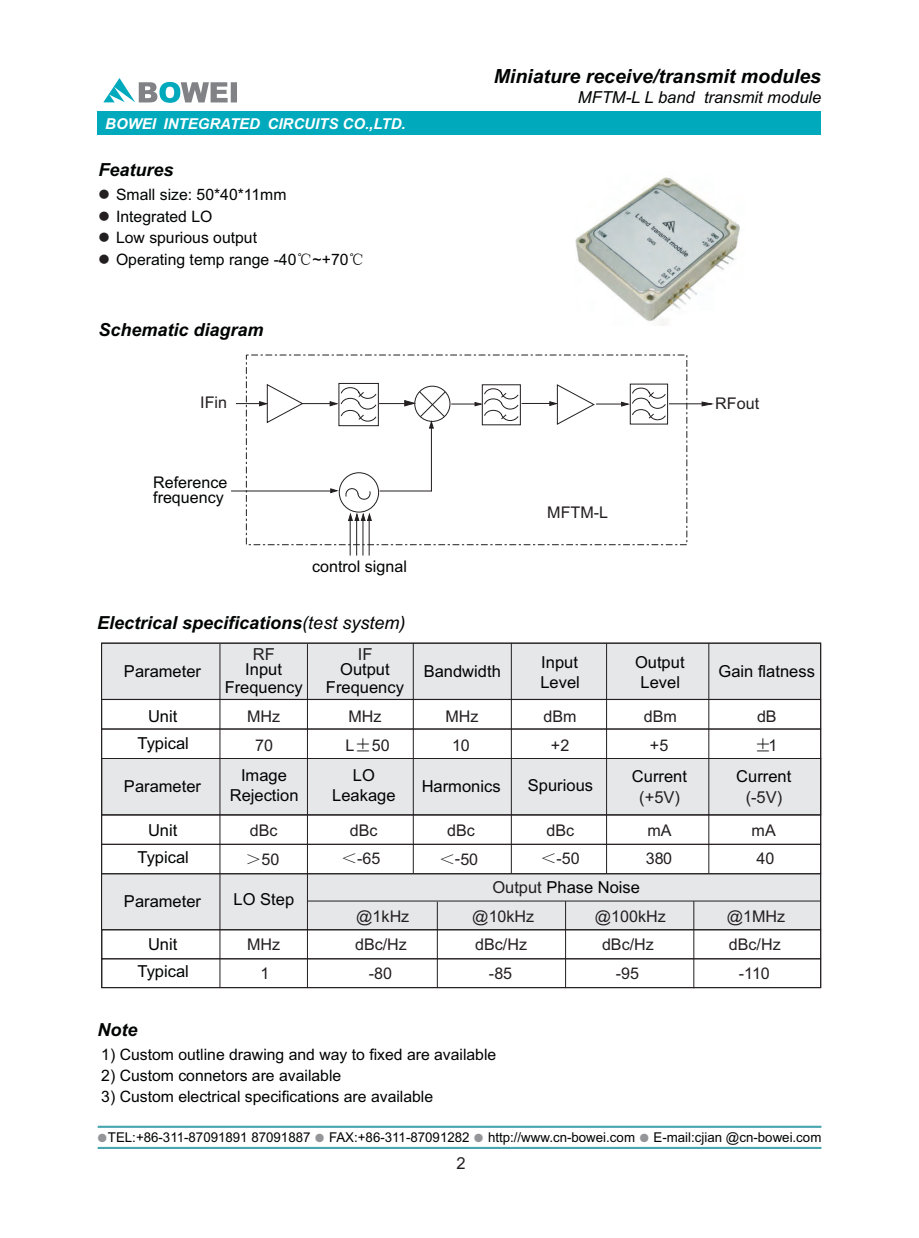
<style>
.page{position:relative;width:919px;height:1238px;background:#fff}
.page>*{position:absolute;margin:0;border:0;box-sizing:border-box;transform-origin:0 0}
.t1{font:italic 700 19.5px "Arial";color:#010202}
.t2{font:italic 700 18px "Arial";color:#010202}
.t3{font:17.25px "Sim Sun";color:#010202}
.t4{font:16.5px/17.2px "Arial";color:#010202;text-align:center}
.t5{font:italic 16.5px "Arial";color:#010202}
.t6{font:16.5px "Arial";color:#231f20}
.t7{font:16.05px "Arial";color:#231f20}
.t8{font:16.05px/15.3px "Arial";color:#010202}
.t9{font:16.05px/21.5px "Wingdings";color:#231f20;text-align:justify}
.t10{font:15.75px/21.5px "Arial";color:#010202}
.t11{font:italic 700 15px "Arial";color:#fff}
.t12{font:13.5px "Arial";color:#010202}
.s1{font-family:"Sim Sun";font-size:16.05px}
.s2{font-weight:400}
.s3{font-family:"Sim Sun";font-size:17.25px;color:#010202}
.s4{font-family:"Arial";font-size:16.05px;color:#231f20}
.s5{font-family:"Sim Sun"}
.s6{color:#231f20}
.s7{font-family:"Sim Sun";font-size:11.25px;color:#939598}
</style>
<div class="page">
<img style="left:575px;top:177px;width:165px;height:148px">
<svg style="left:98px;top:1146px;width:723px;height:2px"></svg>
<svg style="left:98px;top:1125px;width:723px;height:2px"></svg>
<svg style="left:103px;top:78px;width:134px;height:25px"></svg>
<div style="left:98px;top:111px;width:723px;height:23px;background:#00aabc"></div>
<div style="left:103px;top:873px;width:716px;height:56px;background:#e6e7e9"></div>
<div style="left:103px;top:644px;width:716px;height:55px;background:#e6e7e9"></div>
<div style="left:101px;top:699px;width:719px;height:30px;border:1px solid #231f20"></div>
<div style="left:101px;top:728px;width:719px;height:30px;border:1px solid #231f20"></div>
<div style="left:103px;top:757px;width:716px;height:57px;background:#e6e7e9"></div>
<div style="left:101px;top:814px;width:719px;height:30px;border:1px solid #231f20"></div>
<div style="left:101px;top:844px;width:719px;height:29px;border:1px solid #231f20"></div>
<div style="left:102px;top:929px;width:718px;height:29px;border:1px solid #231f20"></div>
<div style="left:102px;top:958px;width:718px;height:29px;border:1px solid #231f20"></div>
<hr style="left:220px;top:644px;width:1px;height:343px;background:#231f20">
<hr style="left:307px;top:644px;width:1px;height:343px;background:#231f20">
<hr style="left:413px;top:643px;width:1px;height:230px;background:#231f20">
<hr style="left:511px;top:643px;width:1px;height:230px;background:#231f20">
<hr style="left:606px;top:643px;width:1px;height:230px;background:#231f20">
<hr style="left:708px;top:643px;width:1px;height:230px;background:#231f20">
<hr style="left:437px;top:901px;width:1px;height:87px;background:#231f20">
<hr style="left:565px;top:901px;width:1px;height:87px;background:#231f20">
<hr style="left:693px;top:901px;width:1px;height:87px;background:#231f20">
<hr style="left:307px;top:900px;width:513px;height:1px;background:#231f20">
<div style="left:338px;top:383px;width:40px;height:43px;border:1px solid #231f20"></div>
<svg style="left:236px;top:383px;width:141px;height:40px"></svg>
<hr style="left:379px;top:403px;width:34px;height:1px;background:#231f20">
<div style="left:414px;top:386px;width:36px;height:36px;border:1px solid #231f20;border-radius:50%"></div>
<hr style="left:521px;top:403px;width:30px;height:1px;background:#231f20">
<div style="left:630px;top:384px;width:38px;height:40px;border:1px solid #231f20"></div>
<svg style="left:549px;top:384px;width:117px;height:41px"></svg>
<hr style="left:669px;top:403px;width:34px;height:1px;background:#231f20">
<svg style="left:701px;top:401px;width:11px;height:6px"></svg>
<div style="left:339px;top:472px;width:40px;height:40px;border:1px solid #231f20;border-radius:50%"></div>
<svg style="left:345px;top:488px;width:25px;height:12px"></svg>
<hr style="left:231px;top:490px;width:100px;height:1px;background:#231f20">
<svg style="left:330px;top:488px;width:8px;height:5px"></svg>
<hr style="left:379px;top:490px;width:52px;height:1px;background:#231f20">
<hr style="left:431px;top:422px;width:1px;height:69px;background:#231f20">
<svg style="left:404px;top:388px;width:115px;height:41px"></svg>
<hr style="left:350px;top:520px;width:1px;height:35px;background:#231f20">
<hr style="left:356px;top:520px;width:1px;height:35px;background:#231f20">
<hr style="left:362px;top:520px;width:1px;height:35px;background:#231f20">
<hr style="left:369px;top:520px;width:1px;height:35px;background:#231f20">
<svg style="left:348px;top:513px;width:24px;height:8px"></svg>
<p class="t11" style="left:105px;top:118px;width:302px">BOWEI INTEGRATED CIRCUITS CO.,LTD.</p>
<p class="t2" style="left:98px;top:162px;width:77px">Features</p>
<p class="t9" style="left:98px;top:206px;width:73px">● ● ●</p>
<p class="t10" style="left:116px;top:185px;width:250px">Small size: 50*40*11mm<br>Integrated LO<br>Low spurious output<br>Operating temp range -40<span class="s1">℃</span>~+70<span class="s1">℃</span></p>
<p class="t9" style="left:98px;top:185px;width:73px">●</p>
<p class="t2" style="left:98px;top:322px;width:167px">Schematic diagram</p>
<p class="t7" style="left:200px;top:396px;width:28px">IFin</p>
<p class="t8" style="left:153px;top:475px;width:76px">Reference frequency</p>
<p class="t8" style="left:312px;top:559px;width:96px">control signal</p>
<p class="t2" style="left:97px;top:615px;width:310px">Electrical specifications<span class="s2">(test system)</span></p>
<p class="t1" style="left:493px;top:69px;width:329px">Miniature receive/transmit modules</p>
<p class="t5" style="left:578px;top:91px;width:245px">MFTM-L L band transmit module</p>
<p class="t7" style="left:547px;top:506px;width:62px">MFTM-L</p>
<p class="t7" style="left:715px;top:397px;width:45px">RFout</p>
<p class="t6" style="left:253px;top:648px;width:23px">RF</p>
<p class="t6" style="left:358px;top:648px;width:16px">IF</p>
<p class="t4" style="left:124px;top:663px;width:79px">Parameter</p>
<p class="t4" style="left:225px;top:662px;width:79px">Input<br>Frequency</p>
<p class="t4" style="left:326px;top:662px;width:79px">Output<br>Frequency</p>
<p class="t4" style="left:424px;top:663px;width:79px">Bandwidth</p>
<p class="t4" style="left:540px;top:653px;width:41px;line-height:20.5px;text-align:left">Input<br>Level</p>
<p class="t4" style="left:635px;top:653px;width:51px;line-height:20.5px">Output<br>Level</p>
<p class="t4" style="left:718px;top:664px;width:98px">Gain flatness</p>
<p class="t4" style="left:137px;top:704px;width:53px;line-height:27.2px">Unit<br>Typical</p>
<p class="t6" style="left:639px;top:791px;width:42px">(+5V)</p>
<p class="t6" style="left:745px;top:791px;width:38px">(-5V)</p>
<p class="t7" style="left:247px;top:710px;width:35px">MHz</p>
<p class="t7" style="left:348px;top:710px;width:35px">MHz</p>
<p class="t7" style="left:445px;top:710px;width:35px">MHz</p>
<p class="t7" style="left:543px;top:710px;width:35px">dBm</p>
<p class="t7" style="left:643px;top:710px;width:35px">dBm</p>
<p class="t7" style="left:757px;top:710px;width:21px">dB</p>
<p class="t7" style="left:255px;top:739px;width:19px">70</p>
<p class="t7" style="left:345px;top:739px;width:46px">L<span class="s3">±</span>50</p>
<p class="t7" style="left:452px;top:739px;width:19px">10</p>
<p class="t7" style="left:551px;top:739px;width:20px">+2</p>
<p class="t7" style="left:650px;top:739px;width:20px">+5</p>
<p class="t3" style="left:754px;top:736px;width:24px">±<span class="s4">1</span></p>
<p class="t4" style="left:230px;top:767px;width:70px;line-height:20px">Image<br>Rejection</p>
<p class="t4" style="left:332px;top:767px;width:65px;line-height:20px">LO<br>Leakage</p>
<p class="t4" style="left:421px;top:779px;width:80px">Harmonics</p>
<p class="t4" style="left:528px;top:777px;width:67px">Spurious</p>
<p class="t4" style="left:632px;top:769px;width:57px">Current</p>
<p class="t4" style="left:736px;top:769px;width:57px">Current</p>
<p class="t4" style="left:124px;top:779px;width:79px">Parameter</p>
<p class="t4" style="left:148px;top:822px;width:31px">Unit</p>
<p class="t4" style="left:137px;top:850px;width:53px">Typical</p>
<p class="t7" style="left:250px;top:823px;width:29px">dBc</p>
<p class="t7" style="left:350px;top:823px;width:29px">dBc</p>
<p class="t7" style="left:447px;top:823px;width:29px">dBc</p>
<p class="t7" style="left:546px;top:823px;width:29px">dBc</p>
<p class="t7" style="left:647px;top:823px;width:26px">mA</p>
<p class="t7" style="left:751px;top:823px;width:26px">mA</p>
<p class="t7" style="left:245px;top:852px;width:35px"><span class="s5">＞</span>50</p>
<p class="t7" style="left:341px;top:852px;width:41px"><span class="s5">＜</span>-65</p>
<p class="t7" style="left:439px;top:852px;width:41px"><span class="s5">＜</span>-50</p>
<p class="t7" style="left:540px;top:852px;width:41px"><span class="s5">＜</span>-50</p>
<p class="t7" style="left:645px;top:852px;width:28px">380</p>
<p class="t7" style="left:756px;top:852px;width:19px">40</p>
<p class="t4" style="left:124px;top:893px;width:79px">Parameter</p>
<p class="t4" style="left:234px;top:892px;width:62px">LO Step</p>
<p class="t4" style="left:492px;top:880px;width:149px"><span class="s6">Output</span> Phase Noise</p>
<p class="t7" style="left:356px;top:909px;width:55px">@1kHz</p>
<p class="t7" style="left:472px;top:909px;width:63px">@10kHz</p>
<p class="t7" style="left:595px;top:909px;width:72px">@100kHz</p>
<p class="t7" style="left:726px;top:909px;width:60px">@1MHz</p>
<p class="t4" style="left:148px;top:937px;width:31px">Unit</p>
<p class="t4" style="left:137px;top:964px;width:53px">Typical</p>
<p class="t7" style="left:247px;top:938px;width:35px">MHz</p>
<p class="t7" style="left:355px;top:938px;width:53px">dBc/Hz</p>
<p class="t7" style="left:475px;top:938px;width:53px">dBc/Hz</p>
<p class="t7" style="left:602px;top:938px;width:53px">dBc/Hz</p>
<p class="t7" style="left:728px;top:938px;width:53px">dBc/Hz</p>
<p class="t7" style="left:260px;top:967px;width:10px">1</p>
<p class="t7" style="left:369px;top:967px;width:25px">-80</p>
<p class="t7" style="left:489px;top:967px;width:25px">-85</p>
<p class="t7" style="left:615px;top:967px;width:25px">-95</p>
<p class="t7" style="left:738px;top:967px;width:33px">-110</p>
<p class="t2" style="left:97px;top:1023px;width:41px">Note</p>
<p class="t10" style="left:101px;top:1044px;width:396px">1) Custom outline drawing and way to fixed are available</p>
<p class="t10" style="left:101px;top:1066px;width:241px">2) Custom connetors are available</p>
<p class="t10" style="left:101px;top:1087px;width:333px">3) Custom electrical specifications are available</p>
<p class="t12" style="left:97px;top:1131px;width:726px"><span class="s7">●</span>TEL:+86-311-87091891 87091887 <span class="s7">●</span> FAX:+86-311-87091282 <span class="s7">●</span> http://www.cn-bowei.com <span class="s7">●</span> E-mail:cjian @cn-bowei.com</p>
<p class="t6" style="left:456px;top:1156px;width:11px">2</p>
</div>
